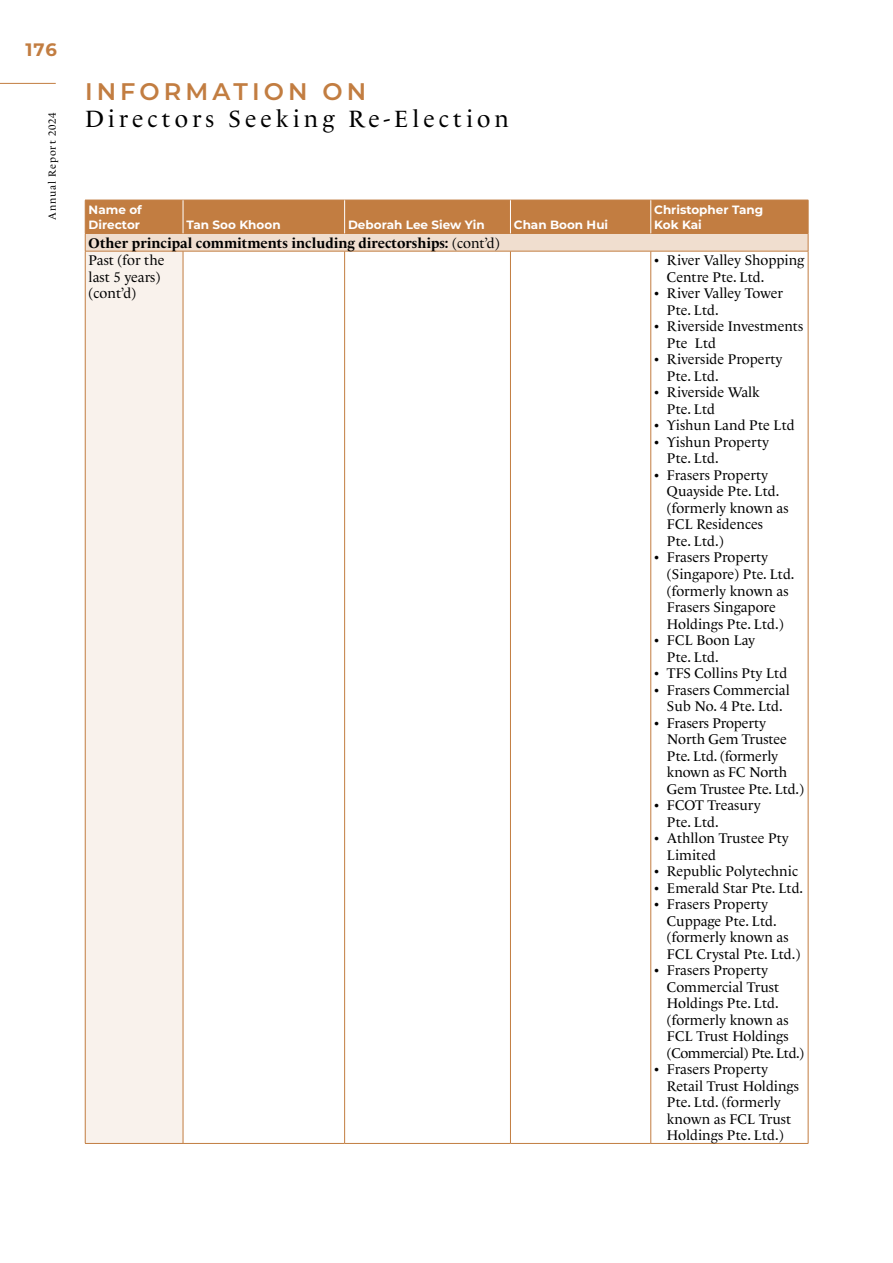
<style>
.page{position:relative;width:893px;height:1263px;background:#fff}
.page>*{position:absolute;margin:0;border:0;box-sizing:border-box;transform-origin:0 0}
.t1{font:24px "Le Monde Livre Cla Std";letter-spacing:.17em;color:#000}
.t2{font:600 24px "Montserrat";letter-spacing:.17em;color:#c27d41}
.t3{font:700 18px "Montserrat Alternates";color:#c27d41}
.t4{font:14.25px/16.5px "Le Monde Livre Cla Std";color:#000}
.t5{font:700 14.25px/17px "Le Monde Livre Cla Std";color:#000}
.t6{font:700 12px/15px "Montserrat";color:#fff}
.t7{font:10.5px "Le Monde Livre Cla Std";letter-spacing:.08em;color:#000}
.s1{font-weight:400}
</style>
<div class="page">
<hr style="left:0;top:83px;width:56px;height:1px;background:#c27d41">
<div style="left:85px;top:251px;width:98px;height:892px;background:#f9f2ec"></div>
<svg style="left:85px;top:201px;width:724px;height:50px;background:#d19d70"></svg>
<hr style="left:85px;top:251px;width:98px;height:1px;background:#c27d41">
<hr style="left:85px;top:251px;width:1px;height:892px;background:#c27d41">
<hr style="left:183px;top:251px;width:162px;height:1px;background:#c27d41">
<hr style="left:183px;top:251px;width:1px;height:892px;background:#c27d41">
<hr style="left:345px;top:251px;width:165px;height:1px;background:#c27d41">
<hr style="left:510px;top:251px;width:141px;height:1px;background:#c27d41">
<hr style="left:651px;top:251px;width:157px;height:1px;background:#c27d41">
<hr style="left:344px;top:251px;width:1px;height:892px;background:#c27d41">
<hr style="left:510px;top:251px;width:1px;height:892px;background:#c27d41">
<hr style="left:650px;top:251px;width:1px;height:892px;background:#c27d41">
<hr style="left:808px;top:251px;width:1px;height:892px;background:#c27d41">
<hr style="left:85px;top:1143px;width:98px;height:1px;background:#c27d41">
<hr style="left:183px;top:1143px;width:162px;height:1px;background:#c27d41">
<hr style="left:345px;top:1143px;width:165px;height:1px;background:#c27d41">
<hr style="left:510px;top:1143px;width:141px;height:1px;background:#c27d41">
<hr style="left:651px;top:1143px;width:157px;height:1px;background:#c27d41">
<hr style="left:85px;top:200px;width:98px;height:1px;background:#c27d41">
<hr style="left:85px;top:200px;width:1px;height:33px;background:#c27d41">
<hr style="left:183px;top:200px;width:162px;height:1px;background:#c27d41">
<hr style="left:345px;top:200px;width:165px;height:1px;background:#c27d41">
<hr style="left:510px;top:200px;width:141px;height:1px;background:#c27d41">
<hr style="left:651px;top:200px;width:157px;height:1px;background:#c27d41">
<hr style="left:808px;top:200px;width:1px;height:33px;background:#c27d41">
<hr style="left:183px;top:200px;width:1px;height:33px;background:#fff">
<hr style="left:344px;top:200px;width:1px;height:33px;background:#fff">
<hr style="left:510px;top:200px;width:1px;height:33px;background:#fff">
<hr style="left:650px;top:200px;width:1px;height:33px;background:#fff">
<p class="t3" style="left:25px;top:36px;width:33px">176</p>
<p class="t7" style="left:46px;top:220px;width:109px;rotate:-90deg">Annual Report 2024</p>
<h1 class="t2" style="left:85px;top:75px;width:283px">INFORMATION ON</h1>
<h1 class="t1" style="left:85px;top:105px;width:425px">Directors Seeking Re-Election</h1>
<p class="t6" style="left:89px;top:201px;width:55px">Name of<br>Director</p>
<p class="t6" style="left:186px;top:216px;width:96px">Tan Soo Khoon</p>
<p class="t6" style="left:348px;top:216px;width:138px">Deborah Lee Siew Yin</p>
<p class="t6" style="left:514px;top:216px;width:96px">Chan Boon Hui</p>
<p class="t5" style="left:89px;top:234px;width:413px">Other principal commitments including directorships: <span class="s1">(cont’d)<br>Past (for the<br>last 5 years)<br>(cont’d)</span></p>
<p class="t6" style="left:654px;top:201px;width:111px">Christopher Tang<br>Kok Kai</p>
<p class="t4" style="left:667px;top:252px;width:139px;text-indent:-13px">• River Valley Shopping<br>Centre Pte. Ltd.</p>
<p class="t4" style="left:667px;top:285px;width:118px;text-indent:-13px">• River Valley Tower<br>Pte. Ltd.</p>
<p class="t4" style="left:667px;top:318px;width:138px;text-indent:-13px">• Riverside Investments<br>Pte Ltd</p>
<p class="t4" style="left:667px;top:351px;width:117px;text-indent:-13px">• Riverside Property<br>Pte. Ltd.</p>
<p class="t4" style="left:667px;top:384px;width:94px;text-indent:-13px">• Riverside Walk<br>Pte. Ltd</p>
<p class="t4" style="left:654px;top:417px;width:142px">• Yishun Land Pte Ltd</p>
<p class="t4" style="left:667px;top:434px;width:104px;text-indent:-13px">• Yishun Property<br>Pte. Ltd.</p>
<p class="t4" style="left:667px;top:467px;width:123px;text-indent:-13px">• Frasers Property<br>Quayside Pte. Ltd. (formerly known as<br>FCL Residences<br>Pte. Ltd.)</p>
<p class="t4" style="left:667px;top:549px;width:129px;text-indent:-13px">• Frasers Property (Singapore) Pte. Ltd. (formerly known as<br>Frasers Singapore<br>Holdings Pte. Ltd.)</p>
<p class="t4" style="left:667px;top:632px;width:90px;text-indent:-13px">• FCL Boon Lay<br>Pte. Ltd.</p>
<p class="t4" style="left:654px;top:665px;width:135px">• TFS Collins Pty Ltd</p>
<p class="t4" style="left:654px;top:681px;width:137px;text-align:center">• Frasers Commercial<br>Sub No. 4 Pte. Ltd.</p>
<p class="t4" style="left:667px;top:714px;width:139px;text-indent:-13px">• Frasers Property<br>North Gem Trustee<br>Pte. Ltd. (formerly known as FC North<br>Gem Trustee Pte. Ltd.)</p>
<p class="t4" style="left:667px;top:797px;width:95px;text-indent:-13px">• FCOT Treasury<br>Pte. Ltd.</p>
<p class="t4" style="left:667px;top:830px;width:124px;text-indent:-13px">• Athllon Trustee Pty<br>Limited</p>
<p class="t4" style="left:654px;top:863px;width:145px">• Republic Polytechnic</p>
<p class="t4" style="left:654px;top:879px;width:150px">• Emerald Star Pte. Ltd.</p>
<p class="t4" style="left:667px;top:896px;width:135px;text-indent:-13px">• Frasers Property<br>Cuppage Pte. Ltd. (formerly known as<br>FCL Crystal Pte. Ltd.)</p>
<p class="t4" style="left:667px;top:962px;width:139px;text-indent:-13px">• Frasers Property<br>Commercial Trust<br>Holdings Pte. Ltd. (formerly known as<br>FCL Trust Holdings (Commercial) Pte. Ltd.)</p>
<p class="t4" style="left:667px;top:1061px;width:134px;text-indent:-13px">• Frasers Property<br>Retail Trust Holdings<br>Pte. Ltd. (formerly known as FCL Trust<br>Holdings Pte. Ltd.)</p>
</div>
